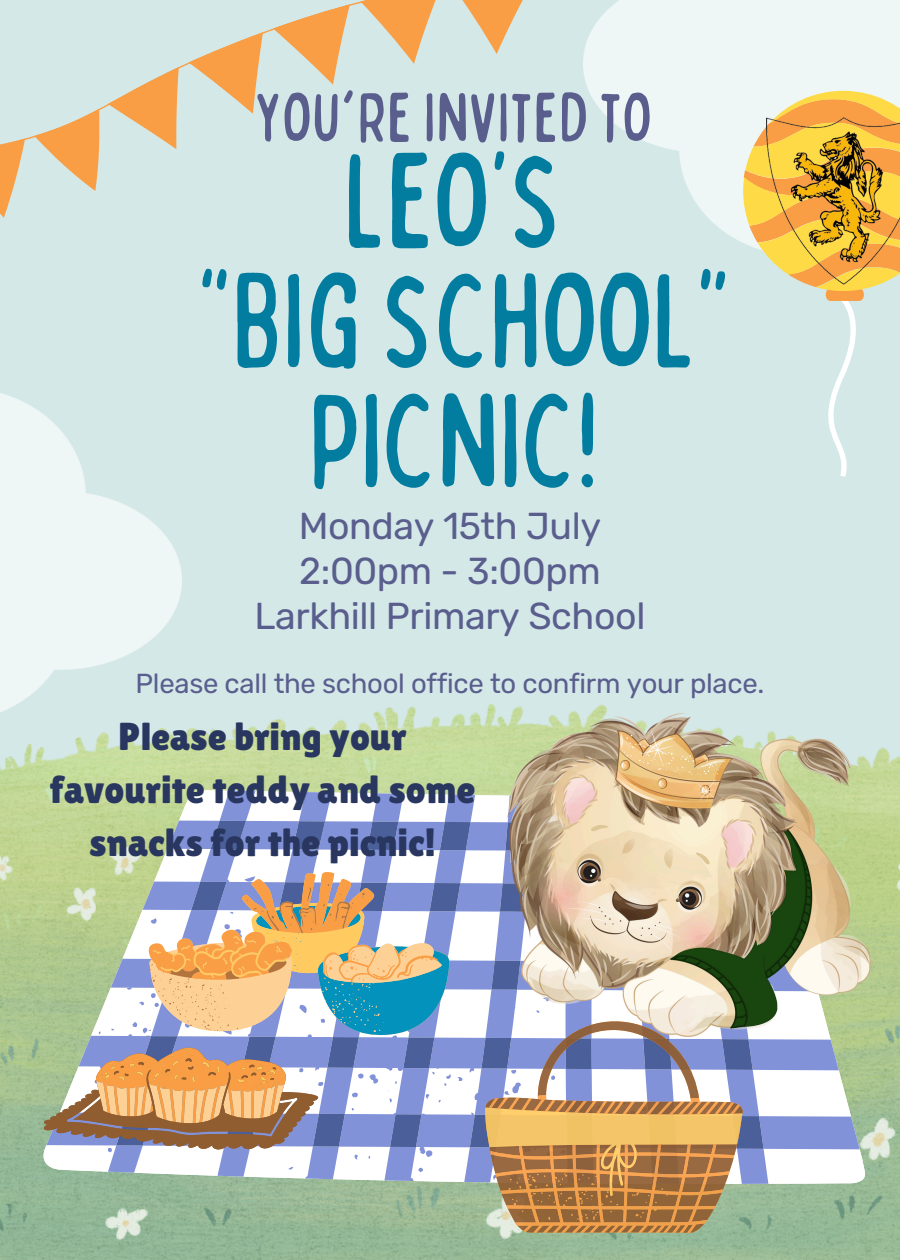
<style>
.page{position:relative;width:900px;height:1260px;background:#d4e8e8}
.page>*{position:absolute;margin:0;border:0;box-sizing:border-box;transform-origin:0 0}
.t1{font:condensed 134.25px/120px "Bobby Jones Soft";color:#027c9f;text-align:center}
.t2{font:condensed 69.25px "Bobby Jones Soft";letter-spacing:.01em;color:#5a5e8d}
.t3{font:39px/53.2px "Lilita One";color:#293760;text-align:center}
.t4{font:37.5px/45px "Rubik";letter-spacing:-.01em;color:#5a5e8d}
.t5{font:27.5px "Rubik";letter-spacing:-.01em;color:#5a5e8d}
</style>
<div class="page">
<img style="left:0;top:706px;width:900px;height:554px">
<svg style="left:46px;top:791px;width:814px;height:393px;background:#c5d2c8"></svg>
<svg style="left:116px;top:821px;width:648px;height:328px;background:#a3b0d2"></svg>
<svg style="left:149px;top:871px;width:300px;height:167px;background:#bcb7ad"></svg>
<svg style="left:41px;top:1047px;width:278px;height:103px;background:#bd9b7e"></svg>
<svg style="left:485px;top:1100px;width:258px;height:133px;background:#c29459"></svg>
<img style="left:584px;top:0;width:316px;height:243px">
<img style="left:0;top:393px;width:181px;height:368px">
<svg style="left:743px;top:91px;width:157px;height:386px"></svg>
<svg style="left:0;top:0;width:523px;height:218px"></svg>
<img style="left:468px;top:703px;width:432px;height:397px">
<img style="left:766px;top:118px;width:134px;height:167px">
<h1 class="t2" style="left:256px;top:73px;width:397px">YOU'RE INVITED TO</h1>
<p class="t1" style="left:197px;top:136px;width:535px">LEO’S<br>“BIG SCHOOL”<br>PICNIC!</p>
<p class="t4" style="left:299px;top:504px;width:304px">Monday 15th July<br>2:00pm - 3:00pm</p>
<p class="t4" style="left:254px;top:594px;width:393px">Larkhill Primary School</p>
<p class="t5" style="left:136px;top:667px;width:630px">Please call the school office to confirm your place.</p>
<h3 class="t3" style="left:50px;top:709px;width:427px">Please bring your favourite teddy and some snacks for the picnic!</h3>
</div>
